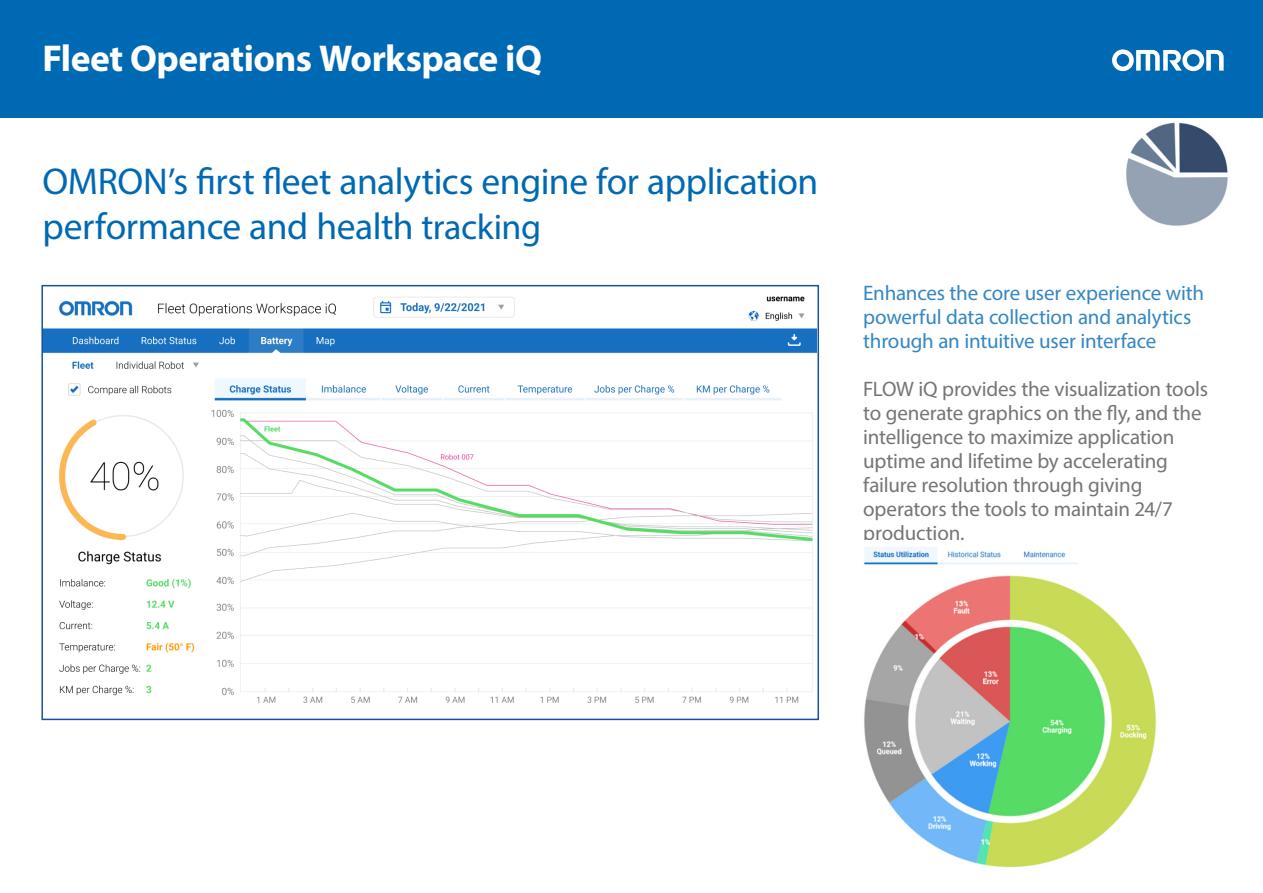
<style>
.page{position:relative;width:1263px;height:893px;background:#fff}
.page>*{position:absolute;margin:0;border:0;box-sizing:border-box;transform-origin:0 0}
.INTRO{font:37.5px/45px "Myriad Pro";letter-spacing:-.01em;color:#0069b4}
.INTRO-2{font:700 37.5px "Myriad Pro";letter-spacing:-.015em;color:#fff}
.body{font:21px/24px "Myriad Pro";letter-spacing:-.01em;color:#757575}
.body-2{font:21px/24px "Myriad Pro";letter-spacing:-.01em;color:#3387c3}
.s1{font-size:36px}
</style>
<div class="page">
<div style="left:0;top:0;width:1263px;height:118px;background:#0069b4"></div>
<svg style="left:1112px;top:49px;width:112px;height:22px"></svg>
<img style="left:44px;top:296px;width:772px;height:407px">
<div style="left:41px;top:285px;width:778px;height:435px;border:2px solid #17519f"></div>
<img style="left:864px;top:547px;width:292px;height:321px">
<img style="left:1126px;top:122px;width:102px;height:104px">
<p class="INTRO-2" style="left:43px;top:34px;width:501px">Fleet Operations Workspace iQ</p>
<p class="INTRO" style="left:43px;top:158px;width:777px">OMRON’s first fleet analytics engine for application performance and health <span class="s1">tracking</span></p>
<p class="body-2" style="left:863px;top:280px;width:342px">Enhances the core user experience with powerful data collection and analytics through an intuitive user interface</p>
<p class="body" style="left:863px;top:376px;width:346px">FLOW iQ provides the visualization tools to generate graphics on the fly, and the intelligence to maximize application uptime and lifetime by accelerating failure resolution through giving operators the tools to maintain 24/7 production.</p>
</div>
